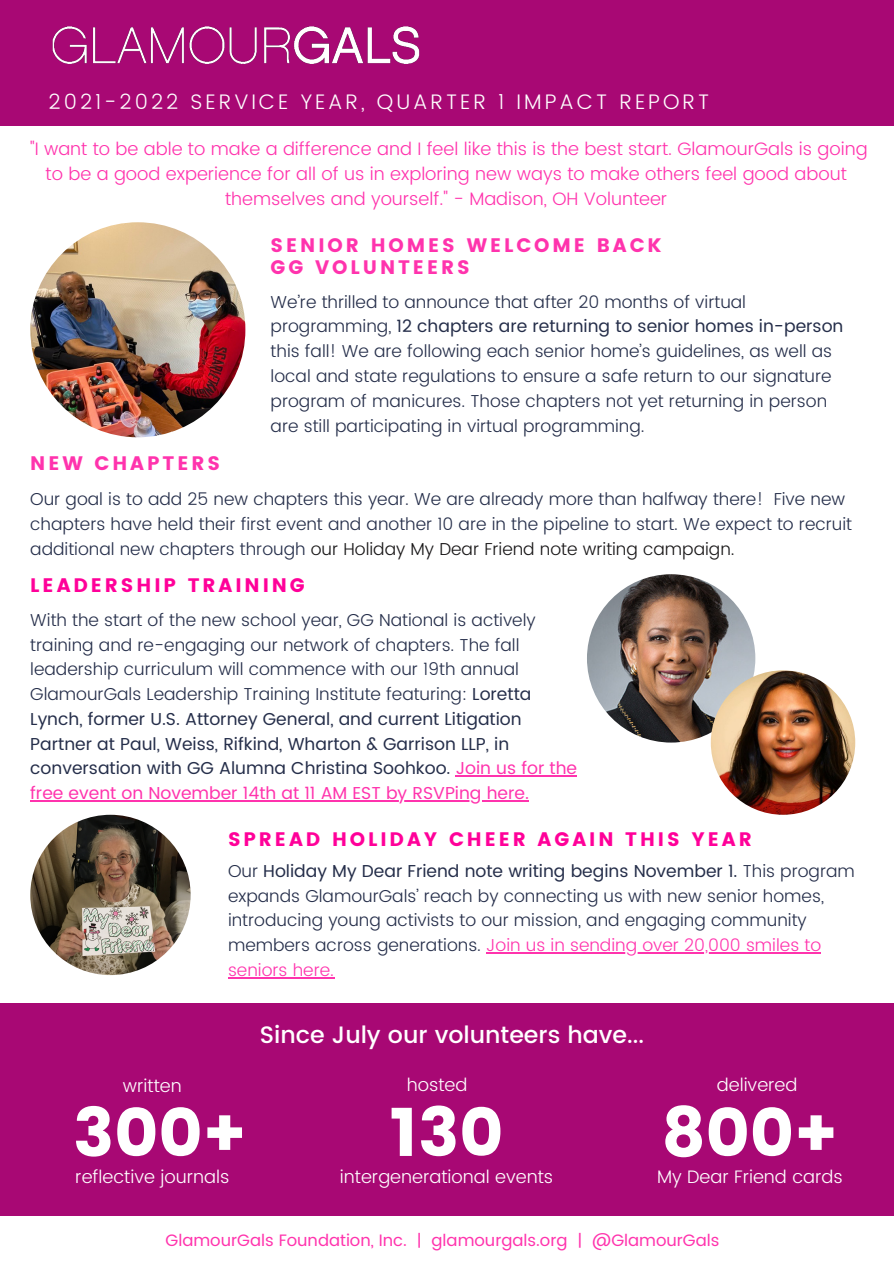
<style>
.page{position:relative;width:894px;height:1264px;background:#fff}
.page>*{position:absolute;margin:0;border:0;box-sizing:border-box;transform-origin:0 0}
.t1{font:67.8px "Poppins";color:#fff}
.t2{font:500 23.7px "Poppins";color:#fff}
.t3{font:300 21px "Poppins";letter-spacing:.14em;color:#fff}
.t4{font:19.5px "Poppins";letter-spacing:.15em;color:#f09}
.t5{font:19.5px "Poppins";letter-spacing:.15em;color:#ff33ad}
.t6{font:300 18px/24.8px "Poppins";color:#ff33ad;text-align:center}
.t7{font:300 18px "Poppins";color:#fff}
.t8{font:300 17.25px/24.8px "Poppins";color:#252e4a}
.t9{font:16.5px "Poppins";color:#ff33ad}
.s1{font-weight:400}
.s2{color:#181617}
.s3{font-weight:400;color:#ff33ad}
.s4{color:#ff33ad}
</style>
<div class="page">
<div style="left:0;top:0;width:893px;height:1263px;background:#a80874"></div>
<div style="left:0;top:126px;width:893px;height:895px;background:#fff"></div>
<div style="left:0;top:1003px;width:539px;height:213px;background:#a80874"></div>
<div style="left:335px;top:1003px;width:558px;height:213px;background:#a80874"></div>
<div style="left:0;top:1216px;width:893px;height:47px;background:#fff"></div>
<img style="left:52px;top:26px;width:368px;height:38px">
<img style="left:30px;top:222px;width:215px;height:215px;border-radius:50%">
<img style="left:586px;top:574px;width:169px;height:168px;border-radius:50%">
<img style="left:710px;top:670px;width:145px;height:144px;border-radius:50%">
<img style="left:30px;top:814px;width:160px;height:161px;border-radius:50%">
<hr style="left:486px;top:952px;width:334px;height:1px;background:#ff33ad">
<hr style="left:228px;top:977px;width:106px;height:1px;background:#ff33ad">
<hr style="left:455px;top:775px;width:122px;height:1px;background:#ff33ad">
<hr style="left:30px;top:800px;width:499px;height:1px;background:#ff33ad">
<p class="t3" style="left:49px;top:89px;width:661px">2021-2022 SERVICE YEAR, QUARTER 1 IMPACT REPORT</p>
<p class="t6" style="left:30px;top:137px;width:838px">"I want to be able to make a difference and I feel like this is the best start. GlamourGals is going to be a good experience for all of us in exploring new ways to make others feel good about themselves and yourself." - Madison, OH Volunteer</p>
<p class="t5" style="left:270px;top:234px;width:392px">SENIOR HOMES WELCOME BACK</p>
<p class="t5" style="left:270px;top:255px;width:200px">GG VOLUNTEERS</p>
<p class="t5" style="left:30px;top:452px;width:191px">NEW CHAPTERS</p>
<p class="t8" style="left:270px;top:289px;width:574px">We’re thrilled to announce that after 20 months of virtual programming, <span class="s1">12 chapters are returning to senior homes in-person </span>this fall! We are following each senior home’s guidelines, as well as local and state regulations to ensure a safe return to our signature program of manicures. Those chapters not yet returning in person are still participating in virtual programming.</p>
<p class="t8" style="left:30px;top:487px;width:823px">Our goal is to add 25 new chapters this year. We are already more than halfway there! Five new chapters have held their first event and another 10 are in the pipeline to start. We expect to recruit additional new chapters through <span class="s2">our Holiday My Dear Friend note writing campaign.</span></p>
<p class="t4" style="left:30px;top:574px;width:276px">LEADERSHIP TRAINING</p>
<p class="t8" style="left:30px;top:607px;width:548px">With the start of the new school year, GG National is actively training and re-engaging our network of chapters. The fall leadership curriculum will commence with our 19th annual GlamourGals Leadership Training Institute featuring: <span class="s1">Loretta Lynch, former U.S. Attorney General, and current Litigation Partner at Paul, Weiss, Rifkind, Wharton &amp; Garrison LLP, in conversation with GG Alumna Christina Soohkoo.</span> <span class="s3">Join us for the free event on November 14th at 11 AM EST by RSVPing here.</span></p>
<p class="t4" style="left:228px;top:827px;width:525px">SPREAD HOLIDAY CHEER AGAIN THIS YEAR</p>
<p class="t8" style="left:228px;top:858px;width:628px">Our <span class="s1">Holiday My Dear Friend note writing begins November 1.</span> This program expands GlamourGals’ reach by connecting us with new senior homes, introducing young activists to our mission, and engaging community members across generations. <span class="s4">Join us in sending over 20,000 smiles to seniors here.</span></p>
<p class="t2" style="left:260px;top:1021px;width:385px">Since July our volunteers have...</p>
<p class="t7" style="left:123px;top:1074px;width:60px">written</p>
<p class="t7" style="left:406px;top:1073px;width:62px">hosted</p>
<p class="t7" style="left:716px;top:1073px;width:82px">delivered</p>
<p class="t1" style="left:73px;top:1093px;width:175px">300+</p>
<p class="t7" style="left:75px;top:1166px;width:155px">reflective journals</p>
<p class="t1" style="left:389px;top:1092px;width:115px">130</p>
<p class="t7" style="left:340px;top:1166px;width:215px">intergenerational events</p>
<p class="t1" style="left:661px;top:1093px;width:178px">800+</p>
<p class="t7" style="left:656px;top:1166px;width:187px">My Dear Friend cards</p>
<p class="t9" style="left:165px;top:1230px;width:555px">GlamourGals Foundation, Inc. | glamourgals.org | @GlamourGals</p>
</div>
